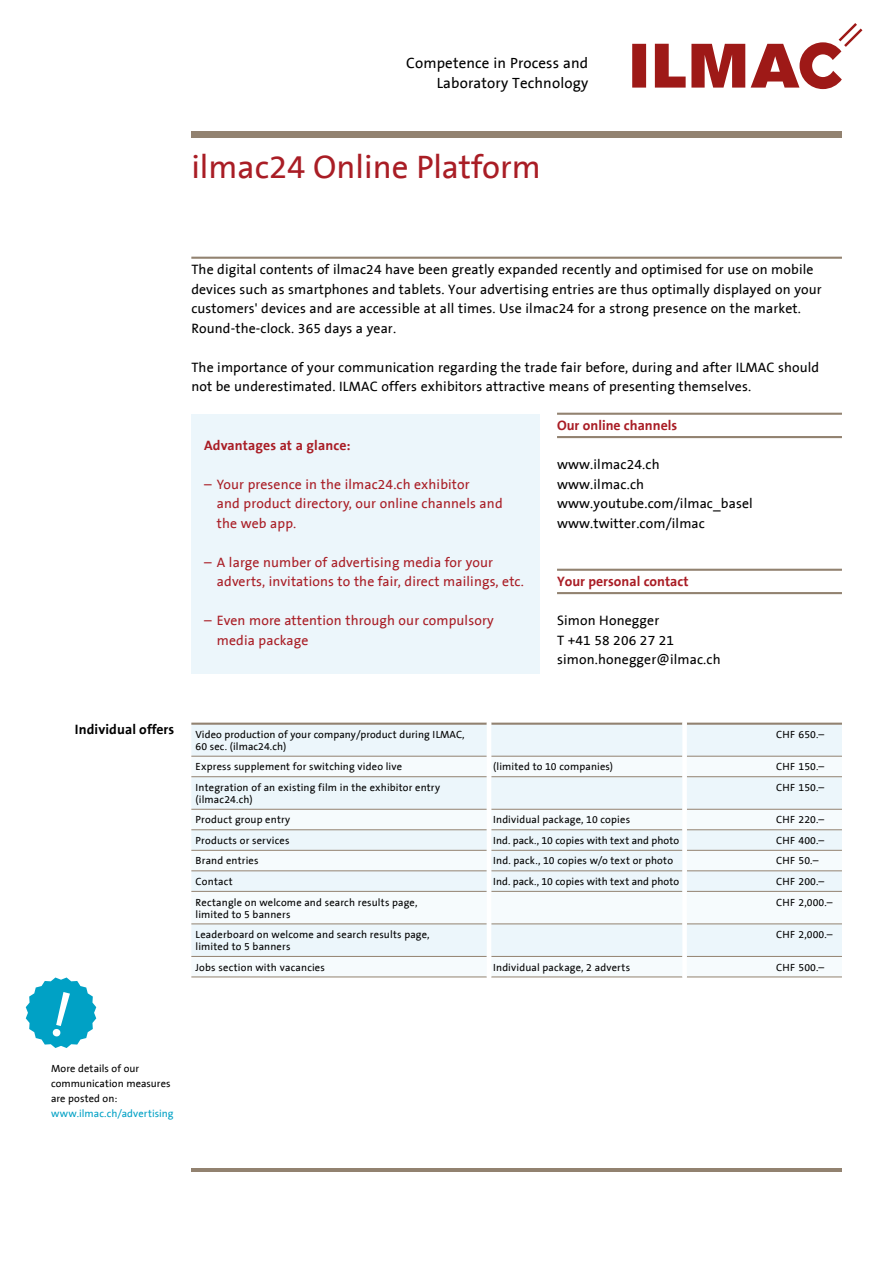
<style>
.page{position:relative;width:893px;height:1263px;background:#fff}
.page>*{position:absolute;margin:0;border:0;box-sizing:border-box;transform-origin:0 0}
.t1{font:33px "MCH The Sans";color:#a91d25}
.t2{font:15px/19.5px "MCH The Sans";letter-spacing:.01em;color:#000;text-align:right}
.t3{font:13.8px/19.5px "MCH The Sans";letter-spacing:.01em;color:#000}
.t4{font:13.8px/19.5px "MCH The Sans";letter-spacing:.01em;color:#a91d25}
.t5{font:700 13.8px "MCH The Sans";color:#a91d25}
.t6{font:700 13.8px "MCH The Sans";letter-spacing:.01em;color:#000}
.t7{font:10.5px/12px "MCH The Sans";letter-spacing:.015em;color:#000}
.t8{font:10.5px "MCH The Sans";letter-spacing:.005em;color:#00a1c5}
</style>
<div class="page">
<hr style="left:191px;top:1168px;width:651px;height:3px;background:#928270">
<div style="left:191px;top:131px;width:651px;height:6px;background:#928270"></div>
<hr style="left:191px;top:257px;width:651px;height:2px;background:#928270">
<div style="left:191px;top:414px;width:349px;height:260px;background:#ecf6fb"></div>
<hr style="left:557px;top:413px;width:285px;height:2px;background:#928270">
<hr style="left:557px;top:436px;width:285px;height:2px;background:#928270">
<hr style="left:557px;top:569px;width:285px;height:2px;background:#928270">
<hr style="left:557px;top:592px;width:285px;height:2px;background:#928270">
<div style="left:191px;top:725px;width:651px;height:31px;background:#ecf6fb"></div>
<svg style="left:191px;top:777px;width:651px;height:179px;fill:#ecf6fb"></svg>
<div style="left:491px;top:851px;width:191px;height:40px;background:#ecf6fb"></div>
<hr style="left:491px;top:756px;width:191px;height:1px;background:#928270">
<hr style="left:687px;top:756px;width:155px;height:1px;background:#928270">
<hr style="left:491px;top:776px;width:191px;height:1px;background:#928270">
<hr style="left:687px;top:776px;width:155px;height:1px;background:#928270">
<hr style="left:491px;top:809px;width:191px;height:1px;background:#928270">
<hr style="left:687px;top:809px;width:155px;height:1px;background:#928270">
<hr style="left:491px;top:829px;width:191px;height:1px;background:#928270">
<hr style="left:687px;top:829px;width:155px;height:1px;background:#928270">
<hr style="left:687px;top:850px;width:155px;height:1px;background:#928270">
<hr style="left:687px;top:870px;width:155px;height:1px;background:#928270">
<hr style="left:687px;top:891px;width:155px;height:1px;background:#928270">
<hr style="left:491px;top:923px;width:191px;height:1px;background:#928270">
<hr style="left:687px;top:923px;width:155px;height:1px;background:#928270">
<hr style="left:491px;top:956px;width:191px;height:1px;background:#928270">
<hr style="left:687px;top:956px;width:155px;height:1px;background:#928270">
<hr style="left:491px;top:976px;width:191px;height:1px;background:#928270">
<hr style="left:687px;top:976px;width:155px;height:1px;background:#928270">
<hr style="left:491px;top:850px;width:191px;height:1px;background:#938473">
<hr style="left:491px;top:870px;width:191px;height:1px;background:#938473">
<hr style="left:491px;top:891px;width:191px;height:1px;background:#938473">
<hr style="left:191px;top:756px;width:296px;height:1px;background:#928270">
<hr style="left:191px;top:776px;width:296px;height:1px;background:#928270">
<hr style="left:191px;top:809px;width:296px;height:1px;background:#928270">
<hr style="left:191px;top:829px;width:296px;height:1px;background:#928270">
<hr style="left:191px;top:850px;width:296px;height:1px;background:#928270">
<hr style="left:191px;top:870px;width:296px;height:1px;background:#928270">
<hr style="left:191px;top:891px;width:296px;height:1px;background:#928270">
<hr style="left:191px;top:923px;width:296px;height:1px;background:#928270">
<hr style="left:191px;top:956px;width:296px;height:1px;background:#928270">
<hr style="left:191px;top:976px;width:296px;height:1px;background:#928270">
<hr style="left:487px;top:777px;width:4px;height:32px;background:#fff">
<div style="left:682px;top:777px;width:5px;height:32px;background:#fff"></div>
<hr style="left:487px;top:809px;width:4px;height:21px;background:#fff">
<div style="left:682px;top:809px;width:5px;height:21px;background:#fff"></div>
<hr style="left:487px;top:830px;width:4px;height:20px;background:#fff">
<div style="left:682px;top:830px;width:5px;height:20px;background:#fff"></div>
<hr style="left:487px;top:850px;width:4px;height:21px;background:#fff">
<div style="left:682px;top:850px;width:5px;height:21px;background:#fff"></div>
<hr style="left:487px;top:871px;width:4px;height:20px;background:#fff">
<div style="left:682px;top:871px;width:5px;height:20px;background:#fff"></div>
<hr style="left:487px;top:891px;width:4px;height:33px;background:#fff">
<div style="left:682px;top:891px;width:5px;height:33px;background:#fff"></div>
<hr style="left:487px;top:924px;width:4px;height:32px;background:#fff">
<div style="left:682px;top:924px;width:5px;height:32px;background:#fff"></div>
<hr style="left:191px;top:723px;width:296px;height:2px;background:#928270">
<hr style="left:491px;top:723px;width:191px;height:2px;background:#928270">
<hr style="left:687px;top:723px;width:155px;height:2px;background:#928270">
<hr style="left:487px;top:723px;width:4px;height:33px;background:#fff">
<div style="left:682px;top:723px;width:5px;height:33px;background:#fff"></div>
<svg style="left:632px;top:23px;width:230px;height:66px"></svg>
<svg style="left:26px;top:977px;width:70px;height:71px"></svg>
<h2 class="t2" style="left:406px;top:54px;width:184px">Competence in Process and<br>Laboratory Technology</h2>
<h1 class="t1" style="left:191px;top:149px;width:351px">ilmac24 Online Platform</h1>
<p class="t3" style="left:191px;top:260px;width:632px">The digital contents of ilmac24 have been greatly expanded recently and optimised for use on mobile devices such as smartphones and tablets. Your advertising entries are thus optimally displayed on your customers' devices and are accessible at all times. Use ilmac24 for a strong presence on the market.<br>Round-the-clock. 365 days a year.</p>
<h3 class="t3" style="left:191px;top:358px;width:629px">The importance of your communication regarding the trade fair before, during and after ILMAC should not be underestimated. ILMAC offers exhibitors attractive means of presenting themselves.</h3>
<h3 class="t5" style="left:204px;top:438px;width:148px">Advantages at a glance:</h3>
<h3 class="t4" style="left:217px;top:475px;width:287px;text-indent:-13px">– Your presence in the ilmac24.ch exhibitor<br>and product directory, our online channels and the web app.</h3>
<h3 class="t4" style="left:217px;top:553px;width:309px;text-indent:-13px">– A large number of advertising media for your adverts, invitations to the fair, direct mailings, etc.</h3>
<h3 class="t4" style="left:217px;top:611px;width:278px;text-indent:-13px">– Even more attention through our compulsory media package</h3>
<h3 class="t5" style="left:557px;top:418px;width:122px">Our online channels</h3>
<h3 class="t3" style="left:557px;top:455px;width:197px">www.ilmac24.ch<br>www.ilmac.ch www.youtube.com/ilmac_basel www.twitter.com/ilmac</h3>
<h3 class="t5" style="left:557px;top:574px;width:133px">Your personal contact</h3>
<h3 class="t3" style="left:557px;top:611px;width:165px">Simon Honegger<br>T +41 58 206 27 21 simon.honegger@ilmac.ch</h3>
<h3 class="t6" style="left:75px;top:722px;width:101px">Individual offers</h3>
<p class="t7" style="left:196px;top:729px;width:270px">Video production of your company/product during ILMAC,<br>60 sec. (ilmac24.ch)</p>
<p class="t7" style="left:776px;top:729px;width:50px">CHF 650.–</p>
<p class="t7" style="left:196px;top:761px;width:208px">Express supplement for switching video live</p>
<p class="t7" style="left:493px;top:761px;width:121px">(limited to 10 companies)</p>
<p class="t7" style="left:776px;top:761px;width:50px">CHF 150.–</p>
<p class="t7" style="left:196px;top:782px;width:246px">Integration of an existing film in the exhibitor entry (ilmac24.ch)</p>
<p class="t7" style="left:776px;top:782px;width:50px">CHF 150.–</p>
<p class="t7" style="left:196px;top:814px;width:96px">Product group entry</p>
<p class="t7" style="left:493px;top:814px;width:138px">Individual package, 10 copies</p>
<p class="t7" style="left:776px;top:814px;width:50px">CHF 220.–</p>
<p class="t7" style="left:196px;top:835px;width:95px">Products or services</p>
<p class="t7" style="left:493px;top:835px;width:187px">Ind. pack., 10 copies with text and photo</p>
<p class="t7" style="left:776px;top:835px;width:50px">CHF 400.–</p>
<p class="t7" style="left:196px;top:855px;width:65px">Brand entries</p>
<p class="t7" style="left:493px;top:855px;width:181px">Ind. pack., 10 copies w/o text or photo</p>
<p class="t7" style="left:776px;top:855px;width:44px">CHF 50.–</p>
<p class="t7" style="left:196px;top:876px;width:39px">Contact</p>
<p class="t7" style="left:493px;top:876px;width:187px">Ind. pack., 10 copies with text and photo</p>
<p class="t7" style="left:776px;top:876px;width:50px">CHF 200.–</p>
<p class="t7" style="left:196px;top:896px;width:223px">Rectangle on welcome and search results page, limited to 5 banners</p>
<p class="t7" style="left:776px;top:896px;width:58px">CHF 2,000.–</p>
<p class="t7" style="left:196px;top:929px;width:236px">Leaderboard on welcome and search results page, limited to 5 banners</p>
<p class="t7" style="left:776px;top:929px;width:58px">CHF 2,000.–</p>
<p class="t7" style="left:196px;top:961px;width:131px">Jobs section with vacancies</p>
<p class="t7" style="left:493px;top:961px;width:138px">Individual package, 2 adverts</p>
<p class="t7" style="left:776px;top:961px;width:50px">CHF 500.–</p>
<p class="t7" style="left:51px;top:1062px;width:121px;line-height:15px">More details of our communication measures are posted on:</p>
<p class="t8" style="left:51px;top:1108px;width:124px">www.ilmac.ch/advertising</p>
</div>
